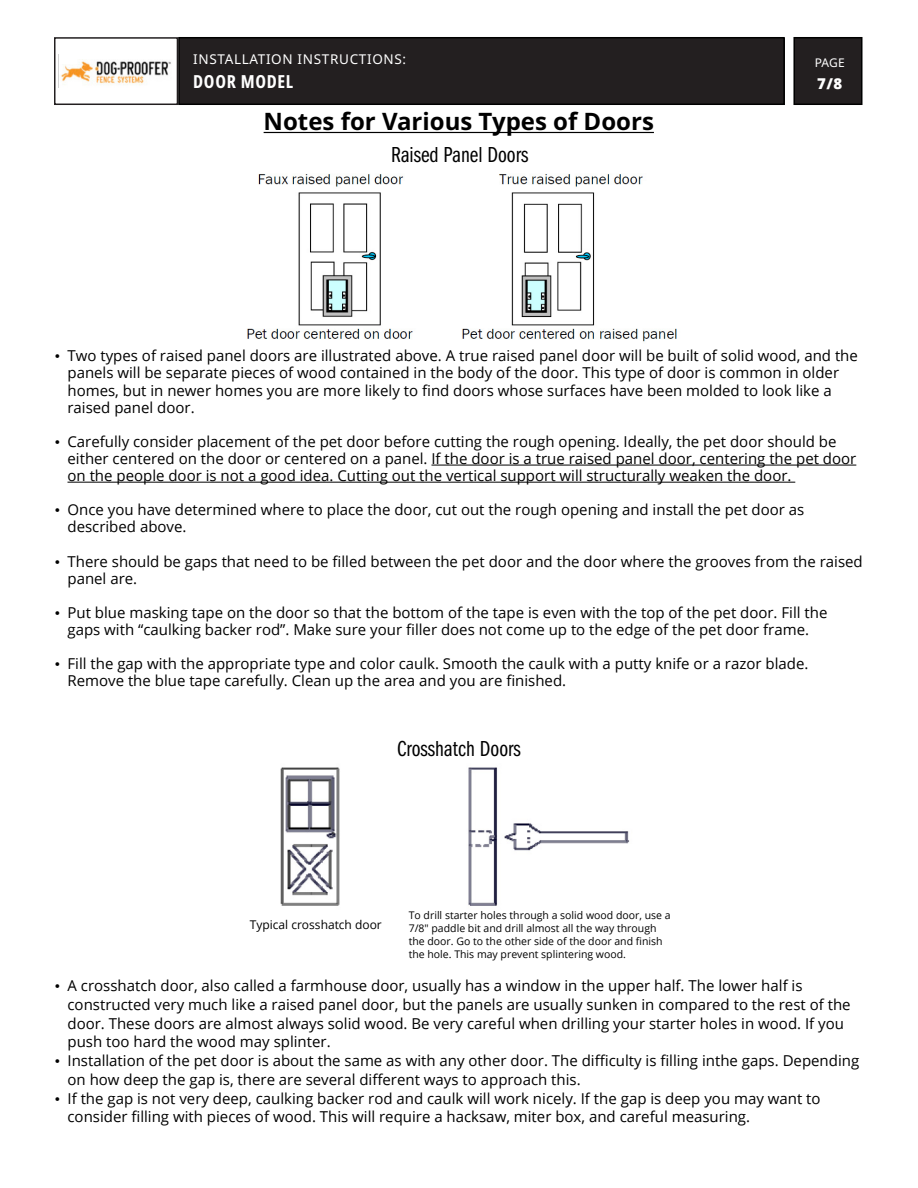
<style>
.page{position:relative;width:918px;height:1188px;background:#fff}
.page>*{position:absolute;margin:0;border:0;box-sizing:border-box;transform-origin:0 0}
.t1{font:700 24px "Noto Sans";color:#000}
.t2{font:22.5px "Franklin Gothic LT Pro Bk Cm";color:#000}
.t3{font:700 extra-condensed 18px "Noto Sans Georgian";letter-spacing:.04em;color:#fff}
.t4{font:15px/17.1px "Open Sans";color:#000}
.t5{font:800 15px "Open Sans";color:#fff}
.t6{font:13.5px "Noto Sans";letter-spacing:.05em;color:#fff}
.t7{font:12px "Open Sans";color:#000}
.t8{font:12px "Noto Sans";color:#fff}
.t9{font:10.5px/13.2px "Open Sans";color:#000}
.s1{font-family:"Noto Sans Georgian";font-weight:900}
.s2{font-family:"Times New Roman"}
</style>
<div class="page">
<div style="left:54px;top:37px;width:124px;height:68px;border:2px solid #231f20"></div>
<img style="left:58px;top:55px;width:113px;height:32px">
<div style="left:179px;top:38px;width:605px;height:66px;background:#231f20"></div>
<div style="left:178px;top:37px;width:607px;height:68px;border:2px solid #000"></div>
<div style="left:794px;top:38px;width:68px;height:66px;background:#231f20"></div>
<div style="left:793px;top:37px;width:69px;height:68px;border:2px solid #000"></div>
<hr style="left:431px;top:465px;width:425px;height:1px;background:#000">
<hr style="left:68px;top:482px;width:727px;height:1px;background:#000">
<img style="left:247px;top:174px;width:430px;height:168px">
<hr style="left:264px;top:132px;width:390px;height:1px;background:#000">
<img style="left:280px;top:767px;width:350px;height:139px">
<p class="t6" style="left:193px;top:50px;width:215px">INSTALLATION INSTRUCTIONS:</p>
<p class="t3" style="left:193px;top:68px;width:102px">DOOR MODEL</p>
<h1 class="t1" style="left:264px;top:104px;width:392px">Notes for Various Types of Doors</h1>
<h2 class="t2" style="left:391px;top:143px;width:139px">Raised Panel Doors</h2>
<p class="t8" style="left:815px;top:54px;width:31px">PAGE</p>
<p class="t5" style="left:817px;top:72px;width:27px"><span class="s1">7</span>/8</p>
<p class="t4" style="left:68px;top:347px;width:792px;text-indent:-13px"><span class="s2">•</span> Two types of raised panel doors are illustrated above. A true raised panel door will be built of solid wood, and the panels will be separate pieces of wood contained in the body of the door. This type of door is common in older homes, but in newer homes you are more likely to find doors whose surfaces have been molded to look like a raised panel door.</p>
<p class="t4" style="left:68px;top:432px;width:790px;text-indent:-13px"><span class="s2">•</span> Carefully consider placement of the pet door before cutting the rough opening. Ideally, the pet door should be either centered on the door or centered on a panel. If the door is a true raised panel door, centering the pet door on the people door is not a good idea. Cutting out the vertical support will structurally weaken the door.</p>
<p class="t4" style="left:68px;top:501px;width:738px;text-indent:-13px"><span class="s2">•</span> Once you have determined where to place the door, cut out the rough opening and install the pet door as described above.</p>
<p class="t4" style="left:68px;top:552px;width:797px;text-indent:-13px"><span class="s2">•</span> There should be gaps that need to be filled between the pet door and the door where the grooves from the raised panel are.</p>
<p class="t4" style="left:55px;top:603px;width:774px;text-align:center"><span class="s2">•</span> Put blue masking tape on the door so that the bottom of the tape is even with the top of the pet door. Fill the gaps with “caulking backer rod”. Make sure your filler does not come up to the edge of the pet door frame.</p>
<p class="t4" style="left:68px;top:655px;width:742px;text-indent:-13px"><span class="s2">•</span> Fill the gap with the appropriate type and color caulk. Smooth the caulk with a putty knife or a razor blade.<br>Remove the blue tape carefully. Clean up the area and you are finished.</p>
<h2 class="t2" style="left:397px;top:736px;width:125px">Crosshatch Doors</h2>
<p class="t7" style="left:250px;top:916px;width:134px">Typical crosshatch door</p>
<p class="t9" style="left:409px;top:908px;width:264px">To drill starter holes through a solid wood door, use a 7/8" paddle bit and drill almost all the way through the door. Go to the other side of the door and finish the hole. This may prevent splintering wood.</p>
<p class="t4" style="left:68px;top:976px;width:785px;line-height:18.8px;text-indent:-13px"><span class="s2">•</span> A crosshatch door, also called a farmhouse door, usually has a window in the upper half. The lower half is constructed very much like a raised panel door, but the panels are usually sunken in compared to the rest of the door. These doors are almost always solid wood. Be very careful when drilling your starter holes in wood. If you push too hard the wood may splinter.</p>
<p class="t4" style="left:68px;top:1051px;width:793px;line-height:18.8px;text-indent:-13px"><span class="s2">•</span> Installation of the pet door is about the same as with any other door. The difficulty is filling inthe gaps. Depending on how deep the gap is, there are several different ways to approach this.</p>
<p class="t4" style="left:68px;top:1088px;width:755px;line-height:18.8px;text-indent:-13px"><span class="s2">•</span> If the gap is not very deep, caulking backer rod and caulk will work nicely. If the gap is deep you may want to consider filling with pieces of wood. This will require a hacksaw, miter box, and careful measuring.</p>
</div>
